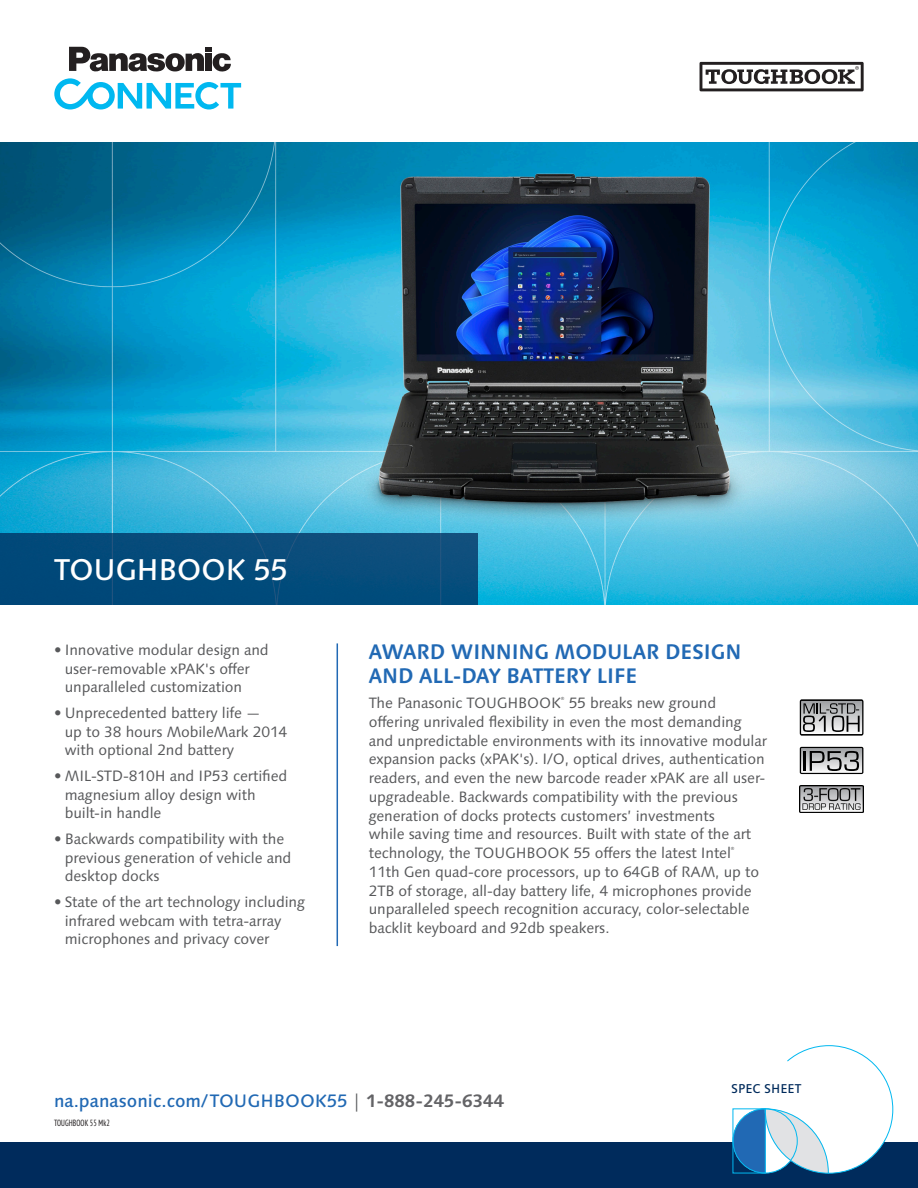
<style>
.page{position:relative;width:918px;height:1188px;background:#fff}
.page>*{position:absolute;margin:0;border:0;box-sizing:border-box;transform-origin:0 0}
.t1{font:500 30px "Syntax Next LT Pro";letter-spacing:-.015em;color:#fff}
.Sub-head{font:700 21px/23.2px "Syntax Next LT Pro";letter-spacing:-.01em;color:#2169b4}
.t2{font:500 18px "Syntax Next LT Pro";color:#2169b4}
.Body_Intro{font:15px/18.8px "Syntax Next LT Pro";letter-spacing:-.01em;color:#57585a}
.t3{font:500 12.75px "Syntax Next LT Pro";color:#002b5c}
.t4{font:condensed 9px "PT Sans Pro";letter-spacing:.01em;color:#231f20}
.s1{font-weight:300;color:#57585a}
.s2{font-weight:700;color:#636366}
</style>
<div class="page">
<img style="left:0;top:143px;width:918px;height:462px">
<div style="left:0;top:1142px;width:918px;height:46px;background:#002b5c"></div>
<svg style="left:700px;top:62px;width:164px;height:29px"></svg>
<svg style="left:733px;top:1045px;width:161px;height:129px"></svg>
<div style="left:0;top:533px;width:478px;height:72px;background:#034b7b"></div>
<svg style="left:69px;top:47px;width:162px;height:25px"></svg>
<svg style="left:54px;top:78px;width:187px;height:32px"></svg>
<hr style="left:337px;top:643px;width:1px;height:303px;background:#2169b4">
<svg style="left:800px;top:699px;width:63px;height:37px;background:#8e8f90"></svg>
<img style="left:800px;top:786px;width:63px;height:27px">
<svg style="left:800px;top:747px;width:63px;height:27px;background:#88898a"></svg>
<h1 class="t1" style="left:54px;top:551px;width:235px">TOUGHBOOK 55</h1>
<p class="Body_Intro" style="left:65px;top:640px;width:206px;text-indent:-11px">• Innovative modular design and user-removable xPAK's offer unparalleled customization</p>
<p class="Body_Intro" style="left:65px;top:703px;width:224px;text-indent:-11px">• Unprecedented battery life —<br>up to 38 hours MobileMark 2014 with optional 2nd battery</p>
<p class="Body_Intro" style="left:65px;top:766px;width:224px;text-indent:-11px">• MIL-STD-810H and IP53 certified magnesium alloy design with built-in handle</p>
<p class="Body_Intro" style="left:65px;top:829px;width:228px;text-indent:-11px">• Backwards compatibility with the previous generation of vehicle and desktop docks</p>
<p class="Body_Intro" style="left:65px;top:892px;width:242px;text-indent:-11px">• State of the art technology including infrared webcam with tetra-array microphones and privacy cover</p>
<p class="Sub-head" style="left:369px;top:640px;width:374px">AWARD WINNING MODULAR DESIGN<br>AND ALL-DAY BATTERY LIFE</p>
<p class="Body_Intro" style="left:369px;top:694px;width:400px">The Panasonic TOUGHBOOK<sup>®</sup> 55 breaks new ground offering unrivaled flexibility in even the most demanding and unpredictable environments with its innovative modular expansion packs (xPAK's). I/O, optical drives, authentication readers, and even the new barcode reader xPAK are all user&shy;upgradeable. Backwards compatibility with the previous generation of docks protects customers’ investments<br>while saving time and resources. Built with state of the art technology, the TOUGHBOOK 55 offers the latest Intel<sup>® </sup>11th Gen quad-core processors, up to 64GB of RAM, up to 2TB of storage, all-day battery life, 4 microphones provide unparalleled speech recognition accuracy, color-selectable backlit keyboard and 92db speakers.</p>
<p class="t2" style="left:54px;top:1089px;width:451px">na.panasonic.com/TOUGHBOOK55 <span class="s1">|</span> <span class="s2">1-888-245-6344</span></p>
<p class="t4" style="left:54px;top:1117px;width:57px">TOUGHBOOK 55 Mk2</p>
<p class="t3" style="left:731px;top:1081px;width:72px">SPEC SHEET</p>
</div>
